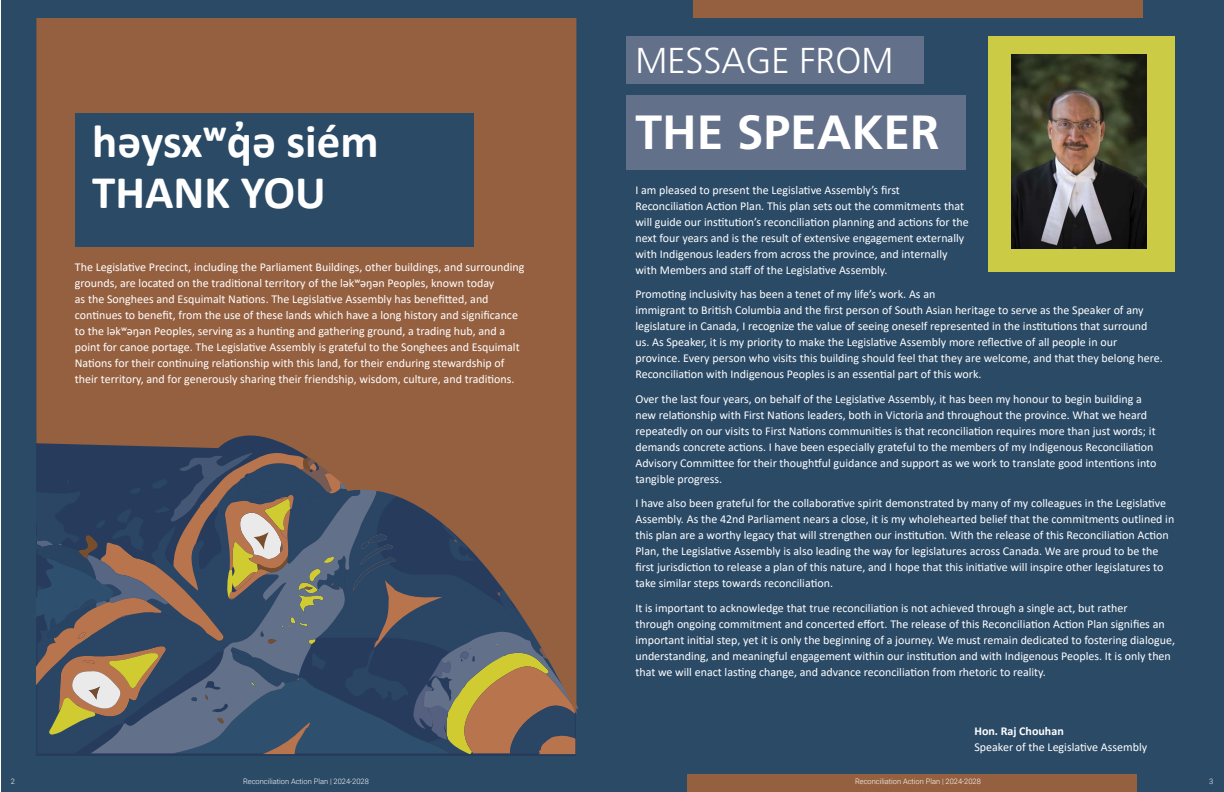
<style>
.page{position:relative;width:1224px;height:792px;background:#fff}
.page>*{position:absolute;margin:0;border:0;box-sizing:border-box;transform-origin:0 0}
.t1{font:700 48px "Frutiger LT Std";color:#fff}
.t2{font:700 47px/51px "Calibri";color:#fff}
.t3{font:300 36px "Frutiger LT Std";color:#fff}
.t4{font:12px/16px "Calibri";color:#fff}
.t5{font:700 12px "Calibri";color:#fff}
.t6{font:300 7.5px "Roboto";color:#fff}
</style>
<div class="page">
<div style="left:1px;top:0;width:1223px;height:792px;background:#2a4a66"></div>
<div style="left:36px;top:18px;width:540px;height:410px;background:#956040"></div>
<svg style="left:36px;top:428px;width:542px;height:327px"></svg>
<div style="left:988px;top:36px;width:187px;height:236px;background:#cbcb45"></div>
<img style="left:1012px;top:55px;width:134px;height:193px">
<div style="left:687px;top:774px;width:450px;height:18px;background:#956040"></div>
<div style="left:75px;top:113px;width:398px;height:134px;background:#2a4a66"></div>
<div style="left:693px;top:0;width:450px;height:18px;background:#956040"></div>
<div style="left:626px;top:36px;width:298px;height:48px;background:#62708a"></div>
<div style="left:626px;top:95px;width:340px;height:75px;background:#62708a"></div>
<h2 class="t2" style="left:92px;top:115px;width:288px">hәysxʷq̓ә siém<br>THANK YOU</h2>
<p class="t4" style="left:75px;top:258px;width:451px">The Legislative Precinct, including the Parliament Buildings, other buildings, and surrounding grounds, are located on the traditional territory of the ləkʷəŋən Peoples, known today<br>as the Songhees and Esquimalt Nations. The Legislative Assembly has benefitted, and continues to benefit, from the use of these lands which have a long history and significance to the ləkʷəŋən Peoples, serving as a hunting and gathering ground, a trading hub, and a point for canoe portage. The Legislative Assembly is grateful to the Songhees and Esquimalt Nations for their continuing relationship with this land, for their enduring stewardship of their territory, and for generously sharing their friendship, wisdom, culture, and traditions.</p>
<h3 class="t3" style="left:635px;top:40px;width:260px">MESSAGE FROM</h3>
<h1 class="t1" style="left:635px;top:105px;width:306px">THE SPEAKER</h1>
<p class="t4" style="left:635px;top:181px;width:335px">I am pleased to present the Legislative Assembly’s first Reconciliation Action Plan. This plan sets out the commitments that will guide our institution’s reconciliation planning and actions for the next four years and is the result of extensive engagement externally with Indigenous leaders from across the province, and internally with Members and staff of the Legislative Assembly.</p>
<p class="t4" style="left:635px;top:286px;width:529px">Promoting inclusivity has been a tenet of my life’s work. As an<br>immigrant to British Columbia and the first person of South Asian heritage to serve as the Speaker of any legislature in Canada, I recognize the value of seeing oneself represented in the institutions that surround us. As Speaker, it is my priority to make the Legislative Assembly more reflective of all people in our province. Every person who visits this building should feel that they are welcome, and that they belong here.<br>Reconciliation with Indigenous Peoples is an essential part of this work.</p>
<p class="t4" style="left:635px;top:390px;width:523px">Over the last four years, on behalf of the Legislative Assembly, it has been my honour to begin building a new relationship with First Nations leaders, both in Victoria and throughout the province. What we heard repeatedly on our visits to First Nations communities is that reconciliation requires more than just words; it demands concrete actions. I have been especially grateful to the members of my Indigenous Reconciliation Advisory Committee for their thoughtful guidance and support as we work to translate good intentions into tangible progress.</p>
<p class="t4" style="left:635px;top:495px;width:540px">I have also been grateful for the collaborative spirit demonstrated by many of my colleagues in the Legislative Assembly. As the 42nd Parliament nears a close, it is my wholehearted belief that the commitments outlined in this plan are a worthy legacy that will strengthen our institution. With the release of this Reconciliation Action Plan, the Legislative Assembly is also leading the way for legislatures across Canada. We are proud to be the first jurisdiction to release a plan of this nature, and I hope that this initiative will inspire other legislatures to take similar steps towards reconciliation.</p>
<p class="t4" style="left:635px;top:599px;width:541px">It is important to acknowledge that true reconciliation is not achieved through a single act, but rather<br>through ongoing commitment and concerted effort. The release of this Reconciliation Action Plan signifies an important initial step, yet it is only the beginning of a journey. We must remain dedicated to fostering dialogue, understanding, and meaningful engagement within our institution and with Indigenous Peoples. It is only then that we will enact lasting change, and advance reconciliation from rhetoric to reality.</p>
<p class="t5" style="left:974px;top:722px;width:91px">Hon. Raj Chouhan</p>
<p class="t4" style="left:974px;top:738px;width:174px">Speaker of the Legislative Assembly</p>
<p class="t6" style="left:11px;top:776px;width:6px">2</p>
<p class="t6" style="left:243px;top:776px;width:127px">Reconciliation Action Plan | 2024-2028</p>
<p class="t6" style="left:855px;top:776px;width:127px">Reconciliation Action Plan | 2024-2028</p>
<p class="t6" style="left:1209px;top:776px;width:6px">3</p>
</div>
